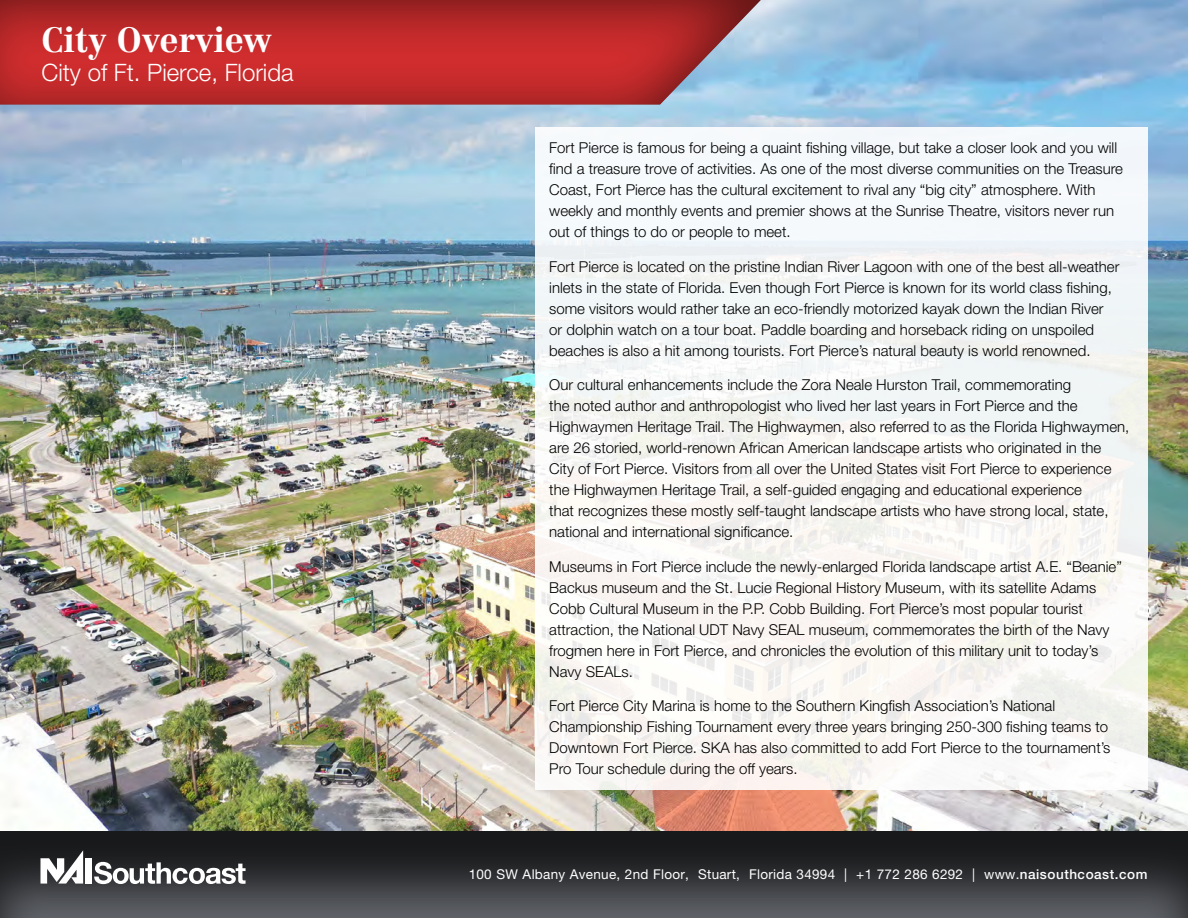
<style>
.page{position:relative;width:1188px;height:918px;background:#fff}
.page>*{position:absolute;margin:0;border:0;box-sizing:border-box;transform-origin:0 0}
.t1{font:700 34.5px "Centennial LT Std";color:#fff}
.t2{font:300 24px "Helvetica Neue LT Std";color:#fff}
.t3{font:300 15px/21px "Helvetica Neue LT Std";color:#000}
.t4{font:13.5px "Helvetica Neue LT Std";letter-spacing:.02em;color:#fff}
.s1{font-weight:500}
</style>
<div class="page">
<img style="left:0;top:0;width:1188px;height:830px">
<div style="left:0;top:830px;width:1188px;height:88px;background:#000;opacity:.75"></div>
<div style="left:0;top:0;width:774px;height:106px;background:#000;opacity:.51"></div>
<div style="left:85px;top:858px;width:7px;height:26px;background:#fff"></div>
<svg style="left:40px;top:850px;width:43px;height:34px"></svg>
<svg style="left:94px;top:862px;width:152px;height:22px"></svg>
<div style="left:535px;top:128px;width:612px;height:662px;background:#f6f7f6"></div>
<h1 class="t1" style="left:42px;top:19px;width:232px">City Overview</h1>
<h2 class="t2" style="left:42px;top:58px;width:254px">City of Ft. Pierce, Florida</h2>
<p class="t3" style="left:549px;top:137px;width:575px">Fort Pierce is famous for being a quaint fishing village, but take a closer look and you will find a treasure trove of activities. As one of the most diverse communities on the Treasure Coast, Fort Pierce has the cultural excitement to rival any “big city” atmosphere. With weekly and monthly events and premier shows at the Sunrise Theatre, visitors never run out of things to do or people to meet.</p>
<p class="t3" style="left:549px;top:256px;width:572px">Fort Pierce is located on the pristine Indian River Lagoon with one of the best all-weather inlets in the state of Florida. Even though Fort Pierce is known for its world class fishing, some visitors would rather take an eco-friendly motorized kayak down the Indian River or dolphin watch on a tour boat. Paddle boarding and horseback riding on unspoiled beaches is also a hit among tourists. Fort Pierce’s natural beauty is world renowned.</p>
<p class="t3" style="left:549px;top:374px;width:582px">Our cultural enhancements include the Zora Neale Hurston Trail, commemorating<br>the noted author and anthropologist who lived her last years in Fort Pierce and the Highwaymen Heritage Trail. The Highwaymen, also referred to as the Florida Highwaymen, are 26 storied, world-renown African American landscape artists who originated in the City of Fort Pierce. Visitors from all over the United States visit Fort Pierce to experience the Highwaymen Heritage Trail, a self-guided engaging and educational experience<br>that recognizes these mostly self-taught landscape artists who have strong local, state, national and international significance.</p>
<p class="t3" style="left:549px;top:556px;width:574px">Museums in Fort Pierce include the newly-enlarged Florida landscape artist A.E. “Beanie” Backus museum and the St. Lucie Regional History Museum, with its satellite Adams Cobb Cultural Museum in the P.P. Cobb Building. Fort Pierce’s most popular tourist attraction, the National UDT Navy SEAL museum, commemorates the birth of the Navy frogmen here in Fort Pierce, and chronicles the evolution of this military unit to today’s Navy SEALs.</p>
<p class="t3" style="left:549px;top:695px;width:563px">Fort Pierce City Marina is home to the Southern Kingfish Association’s National Championship Fishing Tournament every three years bringing 250-300 fishing teams to Downtown Fort Pierce. SKA has also committed to add Fort Pierce to the tournament’s Pro Tour schedule during the off years.</p>
<p class="t4" style="left:469px;top:866px;width:680px">100 SW Albany Avenue, 2nd Floor, Stuart, Florida 34994 | +1 772 286 6292 | www.<span class="s1">naisouthcoast.com</span></p>
</div>
